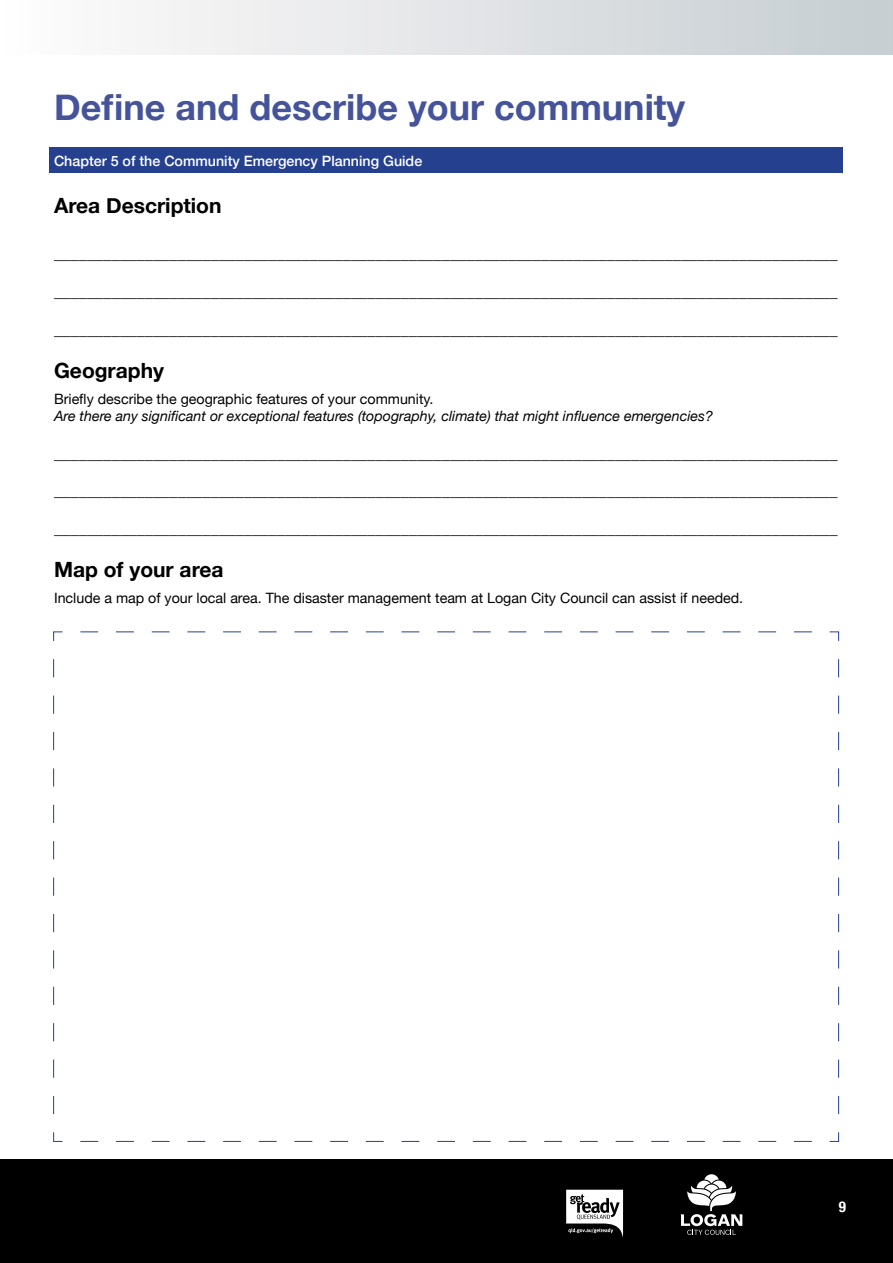
<style>
.page{position:relative;width:893px;height:1263px;background:#fff}
.page>*{position:absolute;margin:0;border:0;box-sizing:border-box;transform-origin:0 0}
.t1{font:700 36px "Helvetica Neue";color:#45549a}
.t2{font:700 21px "Helvetica Neue";color:#000}
.t3{font:16.5px "Helvetica Neue";color:#000}
.t4{font:700 condensed 15px "Helvetica Neue";color:#fff}
.t5{font:italic 14.25px/17.1px "Helvetica Neue";color:#000}
.t6{font:14.25px "Helvetica Neue";color:#000}
.t7{font:500 14.25px "Helvetica Neue";color:#fff}
.s1{font-style:normal}
</style>
<div class="page">
<div style="left:0;top:1159px;width:893px;height:104px;background:#000"></div>
<div style="left:0;top:0;width:893px;height:54px;background:linear-gradient(to right,#fffdfe,#c6cdd2)"></div>
<hr style="left:0;top:0;width:1px;height:54px;background:#fff">
<div style="left:50px;top:147px;width:793px;height:26px;background:#25408f"></div>
<svg style="left:680px;top:1174px;width:62px;height:61px"></svg>
<svg style="left:566px;top:1190px;width:57px;height:47px"></svg>
<svg style="left:53px;top:631px;width:786px;height:511px"></svg>
<h2 class="t1" style="left:54px;top:79px;width:633px">Define and describe your community</h2>
<p class="t7" style="left:54px;top:149px;width:370px">Chapter 5 of the Community Emergency Planning Guide</p>
<h3 class="t2" style="left:54px;top:189px;width:169px">Area Description</h3>
<p class="t3" style="left:54px;top:242px;width:785px">_______________________________________________________________________________________________</p>
<p class="t3" style="left:54px;top:279px;width:785px">_______________________________________________________________________________________________</p>
<p class="t3" style="left:54px;top:317px;width:785px">_______________________________________________________________________________________________</p>
<h3 class="t2" style="left:54px;top:354px;width:112px">Geography</h3>
<p class="t5" style="left:54px;top:391px;width:660px"><span class="s1">Briefly describe the geographic features of your community.<br></span>Are there any significant or exceptional features (topography, climate) that might influence emergencies?</p>
<p class="t3" style="left:54px;top:441px;width:785px">_______________________________________________________________________________________________</p>
<p class="t3" style="left:54px;top:479px;width:785px">_______________________________________________________________________________________________</p>
<p class="t3" style="left:54px;top:516px;width:785px">_______________________________________________________________________________________________</p>
<h3 class="t2" style="left:54px;top:553px;width:171px">Map of your area</h3>
<p class="t6" style="left:54px;top:588px;width:691px">Include a map of your local area. The disaster management team at Logan City Council can assist if needed.</p>
<p class="t4" style="left:839px;top:1194px;width:9px">9</p>
</div>
